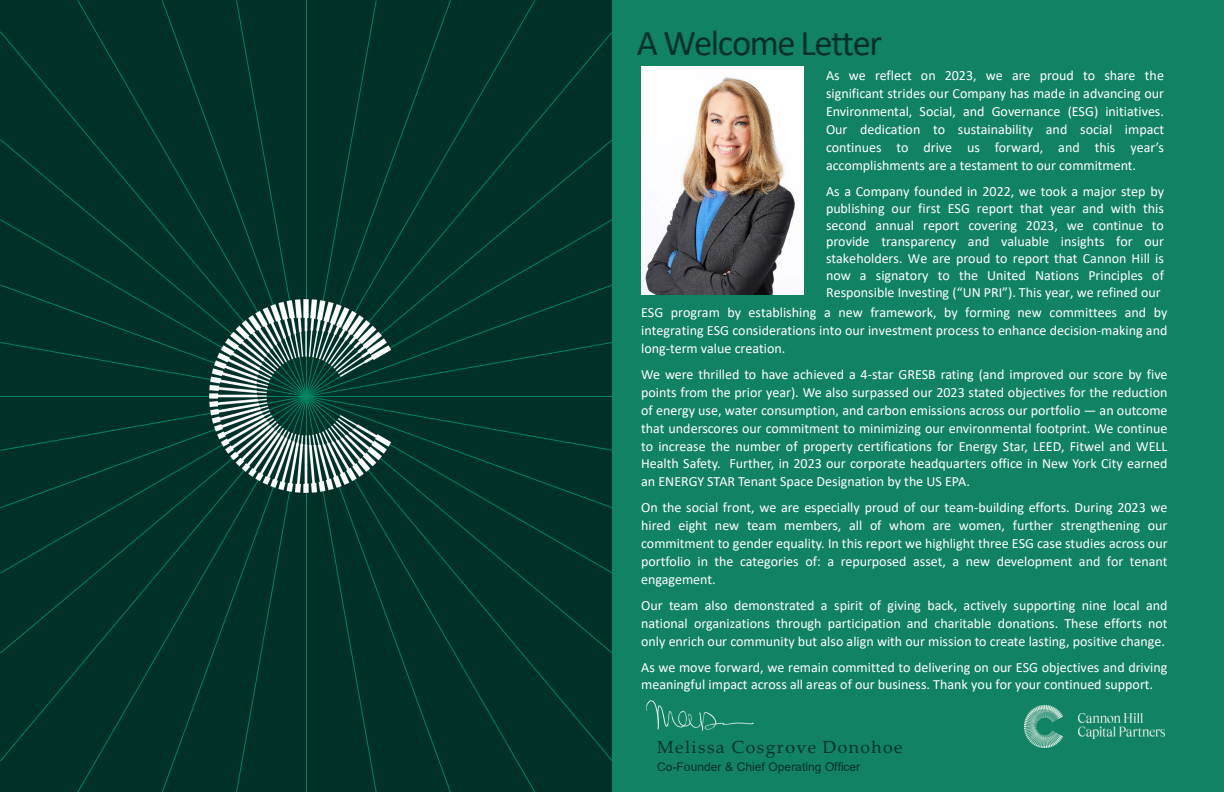
<style>
.page{position:relative;width:1224px;height:792px;background:#fff}
.page>*{position:absolute;margin:0;border:0;box-sizing:border-box;transform-origin:0 0}
.t1{font:36.5px "Calibri";letter-spacing:-.04em;color:#003129}
.t2{font:17.5px "Palatino Linotype";letter-spacing:.085em;color:#003129}
.t3{font:14px/18px "Calibri";color:#fff;text-align:justify}
.t4{font:12px "Arial";color:#003129}
</style>
<div class="page">
<div style="left:612px;top:0;width:612px;height:792px;background:#118263"></div>
<div style="left:0;top:0;width:612px;height:792px;background:#003129"></div>
<img style="left:1025px;top:705px;width:38px;height:42px">
<img style="left:1079px;top:714px;width:85px;height:25px">
<img style="left:209px;top:300px;width:182px;height:193px">
<img style="left:641px;top:66px;width:163px;height:228px">
<img style="left:646px;top:700px;width:108px;height:31px">
<h2 class="t1" style="left:637px;top:17px;width:247px">A Welcome Letter</h2>
<p class="t3" style="left:826px;top:66px;width:340px">As we reflect on 2023, we are proud to share the significant strides our Company has made in advancing our Environmental, Social, and Governance (ESG) initiatives.<br>Our dedication to sustainability and social impact continues to drive us forward, and this year’s accomplishments are a testament to our commitment.</p>
<p class="t3" style="left:826px;top:183px;width:340px;line-height:16.8px">As a Company founded in 2022, we took a major step by publishing our first ESG report that year and with this second annual report covering 2023, we continue to provide transparency and valuable insights for our stakeholders. We are proud to report that Cannon Hill is now a signatory to the United Nations Principles of Responsible Investing (“UN PRI”). This year, we refined our</p>
<p class="t3" style="left:641px;top:303px;width:528px">ESG program by establishing a new framework, by forming new committees and by integrating ESG considerations into our investment process to enhance decision-making and long-term value creation.</p>
<p class="t3" style="left:641px;top:365px;width:528px">We were thrilled to have achieved a 4-star GRESB rating (and improved our score by five points from the prior year). We also surpassed our 2023 stated objectives for the reduction of energy use, water consumption, and carbon emissions across our portfolio — an outcome that underscores our commitment to minimizing our environmental footprint. We continue to increase the number of property certifications for Energy Star, LEED, Fitwel and WELL Health Safety. Further, in 2023 our corporate headquarters office in New York City earned an ENERGY STAR Tenant Space Designation by the US EPA.</p>
<p class="t3" style="left:641px;top:498px;width:528px">On the social front, we are especially proud of our team-building efforts. During 2023 we hired eight new team members, all of whom are women, further strengthening our commitment to gender equality. In this report we highlight three ESG case studies across our portfolio in the categories of: a repurposed asset, a new development and for tenant engagement.</p>
<p class="t3" style="left:641px;top:596px;width:528px">Our team also demonstrated a spirit of giving back, actively supporting nine local and national organizations through participation and charitable donations. These efforts not only enrich our community but also align with our mission to create lasting, positive change.</p>
<p class="t3" style="left:641px;top:658px;width:528px;line-height:16.8px">As we move forward, we remain committed to delivering on our ESG objectives and driving meaningful impact across all areas of our business. Thank you for your continued support.</p>
<p class="t2" style="left:657px;top:734px;width:247px">Melissa Cosgrove Donohoe</p>
<p class="t4" style="left:657px;top:758px;width:204px">Co-Founder &amp; Chief Operating Officer</p>
</div>
